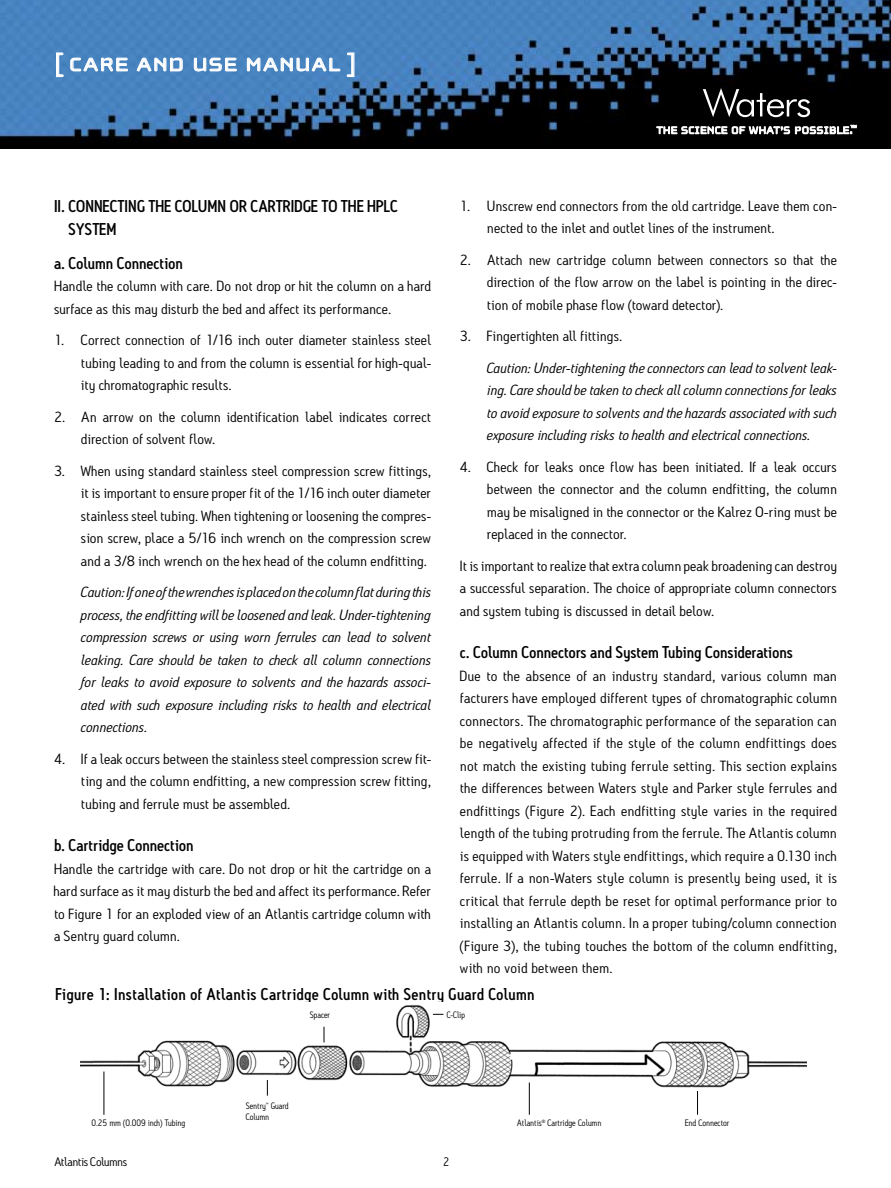
<style>
.page{position:relative;width:891px;height:1188px;background:#fff}
.page>*{position:absolute;margin:0;border:0;box-sizing:border-box;transform-origin:0 0}
.t1{font:27px "Cholla Unicase";letter-spacing:.04em;color:#fff;scale:1.1 1}
.t2{font:500 16.5px/22.5px "Antitled OT";letter-spacing:.01em;color:#000}
.t3{font:14.25px/22.5px "Antitled OT";letter-spacing:.005em;color:#000;text-align:justify;scale:1.1 1}
.t4{font:italic 14.25px/22.5px "Antitled OT";letter-spacing:-.005em;color:#000;text-align:justify;scale:1.1 1}
.t5{font:12px "Antitled OT";letter-spacing:-.025em;color:#000;scale:1.1 1}
.t6{font:12px "Antitled OT";letter-spacing:-.025em;color:#000}
.t7{font:9px/10.8px "Antitled OT";color:#000}
</style>
<div class="page">
<img style="left:0;top:0;width:891px;height:148px">
<svg style="left:56px;top:53px;width:7px;height:24px"></svg>
<svg style="left:70px;top:58px;width:58px;height:13px"></svg>
<svg style="left:137px;top:57px;width:46px;height:14px"></svg>
<svg style="left:194px;top:58px;width:43px;height:13px"></svg>
<svg style="left:247px;top:58px;width:93px;height:13px"></svg>
<svg style="left:347px;top:53px;width:7px;height:24px"></svg>
<svg style="left:703px;top:88px;width:107px;height:29px;background:#3a3a3a"></svg>
<svg style="left:657px;top:125px;width:199px;height:9px"></svg>
<img style="left:80px;top:1005px;width:727px;height:86px">
<hr style="left:104px;top:1072px;width:1px;height:43px;background:#000">
<hr style="left:529px;top:1083px;width:1px;height:32px;background:#000">
<svg style="left:697px;top:1091px;width:1px;height:24px"></svg>
<svg style="left:267px;top:1080px;width:1px;height:16px"></svg>
<svg style="left:324px;top:1027px;width:1px;height:15px"></svg>
<h1 class="t1" style="left:54px;top:51px;width:276px">[ Care and Use Manual ]</h1>
<p class="t2" style="left:68px;top:195px;width:331px;text-indent:-14px">II. CONNECTING THE COLUMN OR CARTRIDGE TO THE HPLC<br>SYSTEM</p>
<p class="t2" style="left:54px;top:251px;width:130px">a. Column Connection</p>
<p class="t3" style="left:54px;top:275px;width:344px">Handle the column with care. Do not drop or hit the column on a hard surface as this may disturb the bed and affect its performance.</p>
<p class="t3" style="left:81px;top:329px;width:320px;text-indent:-27px">1. Correct connection of 1/16 inch outer diameter stainless steel tubing leading to and from the column is essential for high-qual&shy;ity chromatographic results.</p>
<p class="t3" style="left:81px;top:405px;width:320px;text-indent:-27px">2. An arrow on the column identification label indicates correct direction of solvent flow.</p>
<p class="t3" style="left:81px;top:459px;width:320px;text-indent:-27px">3. When using standard stainless steel compression screw fittings, it is important to ensure proper fit of the 1/16 inch outer diameter stainless steel tubing. When tightening or loosening the compres&shy;sion screw, place a 5/16 inch wrench on the compression screw and a 3/8 inch wrench on the hex head of the column endfitting.</p>
<p class="t4" style="left:81px;top:581px;width:320px">Caution: If one of the wrenches is placed on the column flat during this process, the endfitting will be loosened and leak. Under-tightening compression screws or using worn ferrules can lead to solvent leaking. Care should be taken to check all column connections for leaks to avoid exposure to solvents and the hazards associ&shy;ated with such exposure including risks to health and electrical connections.</p>
<p class="t3" style="left:81px;top:747px;width:320px;text-indent:-27px">4. If a leak occurs between the stainless steel compression screw fit&shy;ting and the column endfitting, a new compression screw fitting, tubing and ferrule must be assembled.</p>
<p class="t2" style="left:54px;top:834px;width:141px">b. Cartridge Connection</p>
<p class="t3" style="left:54px;top:857px;width:344px">Handle the cartridge with care. Do not drop or hit the cartridge on a hard surface as it may disturb the bed and affect its performance. Refer to Figure 1 for an exploded view of an Atlantis cartridge column with a Sentry guard column.</p>
<p class="t3" style="left:487px;top:194px;width:320px;text-indent:-27px">1. Unscrew end connectors from the old cartridge. Leave them con&shy;nected to the inlet and outlet lines of the instrument.</p>
<p class="t3" style="left:487px;top:248px;width:320px;text-indent:-27px">2. Attach new cartridge column between connectors so that the direction of the flow arrow on the label is pointing in the direc&shy;tion of mobile phase flow (toward detector).</p>
<p class="t3" style="left:460px;top:325px;width:149px">3. Fingertighten all fittings.</p>
<p class="t4" style="left:487px;top:356px;width:320px">Caution: Under-tightening the connectors can lead to solvent leak&shy;ing. Care should be taken to check all column connections for leaks to avoid exposure to solvents and the hazards associated with such exposure including risks to health and electrical connections.</p>
<p class="t3" style="left:487px;top:455px;width:320px;text-indent:-27px">4. Check for leaks once flow has been initiated. If a leak occurs between the connector and the column endfitting, the column may be misaligned in the connector or the Kalrez O-ring must be replaced in the connector.</p>
<p class="t3" style="left:460px;top:554px;width:344px">It is important to realize that extra column peak broadening can destroy a successful separation. The choice of appropriate column connectors and system tubing is discussed in detail below.</p>
<p class="t2" style="left:460px;top:641px;width:334px">c. Column Connectors and System Tubing Considerations</p>
<p class="t3" style="left:460px;top:664px;width:344px">Due to the absence of an industry standard, various column man facturers have employed different types of chromatographic column connectors. The chromatographic performance of the separation can be negatively affected if the style of the column endfittings does not match the existing tubing ferrule setting. This section explains the differences between Waters style and Parker style ferrules and endfittings (Figure 2). Each endfitting style varies in the required length of the tubing protruding from the ferrule. The Atlantis column is equipped with Waters style endfittings, which require a 0.130 inch ferrule. If a non-Waters style column is presently being used, it is critical that ferrule depth be reset for optimal performance prior to installing an Atlantis column. In a proper tubing/column connection (Figure 3), the tubing touches the bottom of the column endfitting, with no void between them.</p>
<p class="t2" style="left:56px;top:983px;width:481px">Figure 1: Installation of Atlantis Cartridge Column with Sentry Guard Column</p>
<p class="t7" style="left:310px;top:1009px;width:22px">Spacer</p>
<p class="t7" style="left:447px;top:1009px;width:20px">C-Clip</p>
<p class="t7" style="left:246px;top:1101px;width:44px">Sentry<sup>™</sup> Guard<br>Column</p>
<p class="t7" style="left:91px;top:1117px;width:95px">0.25 mm (0.009 inch) Tubing</p>
<p class="t7" style="left:517px;top:1117px;width:86px">Atlantis<sup>®</sup> Cartridge Column</p>
<p class="t7" style="left:685px;top:1117px;width:46px">End Connector</p>
<p class="t5" style="left:54px;top:1154px;width:68px">Atlantis Columns</p>
<p class="t6" style="left:443px;top:1154px;width:8px">2</p>
</div>
